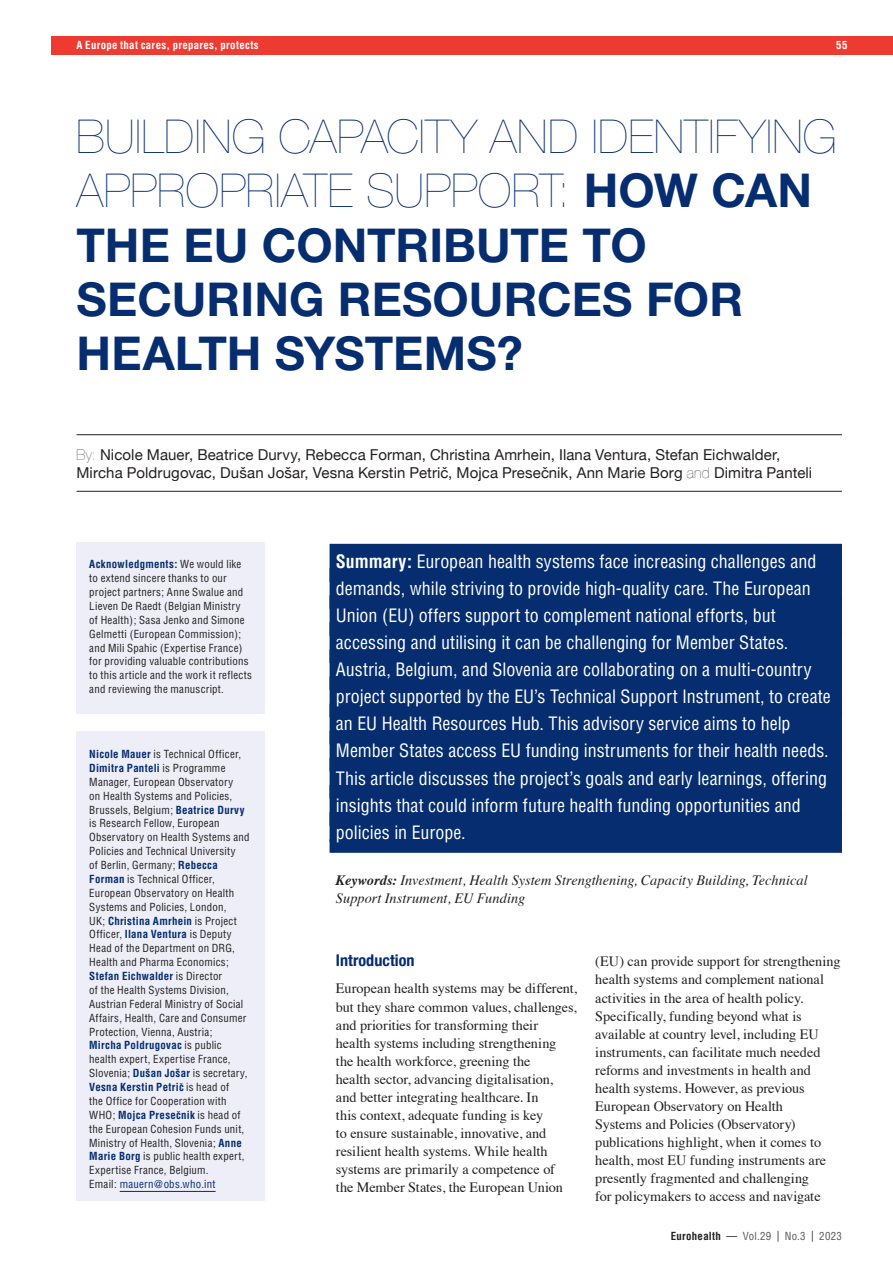
<style>
.page{position:relative;width:893px;height:1263px;background:#fff}
.page>*{position:absolute;margin:0;border:0;box-sizing:border-box;transform-origin:0 0}
._01_Title{font:700 46.65px/54.2px "Helvetica Neue LT Pro";color:#052d6f}
._04_SummeryBox{font:condensed 18px "Helvetica";color:#fff}
._06_H1{font:700 condensed 16.2px "Helvetica Neue";color:#052d6f}
._02_Authors{font:15px/18px "Helvetica Neue";letter-spacing:.005em;color:#231f20}
._00_Global_font{font:14.25px/18px "Times";letter-spacing:-.005em;color:#231f20}
._04_Keywords{font:italic 14.25px/18px "Times";letter-spacing:.005em;color:#231f20}
._03_Authors_details{font:condensed 10.8px/13.8px "Helvetica";letter-spacing:.025em;color:#231f20}
.t1{font:700 condensed 10.8px "Helvetica";letter-spacing:.03em;color:#fff}
.t2{font:condensed 10.8px "Helvetica";letter-spacing:.025em;color:#57585a}
.s1{font-family:"Helvetica Neue LT Std";font-weight:200}
.s2{font-weight:200}
.s3{font-weight:700;color:#052d6f}
.s4{font-family:"Helvetica Neue";font-stretch:normal;color:#052d6f}
.s5{color:#052d6f}
.s6{font-weight:700}
.s7{font-weight:700;color:#231f20}
.s8{color:#231f20}
</style>
<div class="page">
<div style="left:51px;top:36px;width:842px;height:18px;background:#ee3b32"></div>
<hr style="left:77px;top:434px;width:765px;height:1px;background:#231f20">
<hr style="left:77px;top:491px;width:765px;height:1px;background:#231f20">
<div style="left:330px;top:544px;width:512px;height:27px;background:#052d6f"></div>
<div style="left:330px;top:571px;width:512px;height:27px;background:#052d6f"></div>
<div style="left:330px;top:598px;width:512px;height:27px;background:#052d6f"></div>
<div style="left:330px;top:625px;width:512px;height:27px;background:#052d6f"></div>
<div style="left:330px;top:652px;width:512px;height:27px;background:#052d6f"></div>
<div style="left:330px;top:679px;width:512px;height:27px;background:#052d6f"></div>
<div style="left:330px;top:706px;width:512px;height:27px;background:#052d6f"></div>
<div style="left:330px;top:733px;width:512px;height:28px;background:#052d6f"></div>
<div style="left:330px;top:761px;width:512px;height:27px;background:#052d6f"></div>
<div style="left:330px;top:788px;width:512px;height:27px;background:#052d6f"></div>
<div style="left:330px;top:815px;width:512px;height:27px;background:#052d6f"></div>
<div style="left:330px;top:839px;width:512px;height:14px;background:#052d6f"></div>
<div style="left:77px;top:731px;width:188px;height:470px;background:#edeef7"></div>
<hr style="left:120px;top:1191px;width:96px;height:1px;background:#052d6f">
<div style="left:77px;top:542px;width:188px;height:171px;background:#edeef7"></div>
<p class="t1" style="left:77px;top:39px;width:184px">A Europe that cares, prepares, protects</p>
<p class="t1" style="left:836px;top:39px;width:13px">55</p>
<p class="_01_Title" style="left:77px;top:108px;width:762px"><span class="s1">BUILDING CAPACITY AND IDENTIFYING<br>APPROPRIATE SUPPORT:</span> HOW CAN<br>THE EU CONTRIBUTE TO<br>SECURING RESOURCES FOR<br>HEALTH SYSTEMS?</p>
<p class="_02_Authors" style="left:77px;top:445px;width:737px"><span class="s2">By:</span> Nicole Mauer, Beatrice Durvy, Rebecca Forman, Christina Amrhein, Ilana Ventura, Stefan Eichwalder,<br>Mircha Poldrugovac, Dušan Jošar, Vesna Kerstin Petrič, Mojca Presečnik, Ann Marie Borg <span class="s2">and</span> Dimitra Panteli</p>
<p class="_03_Authors_details" style="left:89px;top:557px;width:164px"><span class="s3">Acknowledgments:</span> We would like to extend sincere thanks to our project partners; Anne Swalue and Lieven De Raedt (Belgian Ministry of Health); Sasa Jenko and Simone Gelmetti (European Commission); and Mili Spahic (Expertise France) for providing valuable contributions to this article and the work it reflects and reviewing the manuscript.</p>
<p class="_03_Authors_details" style="left:89px;top:747px;width:162px"><span class="s3">Nicole Mauer</span> is Technical Officer,<br><span class="s3">Dimitra Panteli</span> is Programme<br>Manager, European Observatory<br>on Health Systems and Policies,<br>Brussels, Belgium; <span class="s3">Beatrice Durvy </span>is Research Fellow, European<br>Observatory on Health Systems and<br>Policies and Technical University<br>of Berlin, Germany; <span class="s3">Rebecca<br>Forman</span> is Technical Officer,<br>European Observatory on Health<br>Systems and Policies, London,<br>UK; <span class="s3">Christina Amrhein</span> is Project<br>Officer, <span class="s3">Ilana Ventura</span> is Deputy<br>Head of the Department on DRG,<br>Health and Pharma Economics;<br><span class="s3">Stefan Eichwalder</span> is Director<br>of the Health Systems Division,<br>Austrian Federal Ministry of Social<br>Affairs, Health, Care and Consumer<br>Protection, Vienna, Austria;<br><span class="s3">Mircha Poldrugovac</span> is public health expert, Expertise France,<br>Slovenia; <span class="s3">Dušan Jošar</span> is secretary,<br><span class="s3">Vesna Kerstin Petric</span><span class="s4">̌</span>is head of<br>the Office for Cooperation with<br>WHO; <span class="s3">Mojca Presec</span><span class="s4">̌</span><span class="s3">nik</span> is head of the European Cohesion Funds unit,<br>Ministry of Health, Slovenia; <span class="s3">Anne<br>Marie Borg</span> is public health expert,<br>Expertise France, Belgium.<br>Email: <span class="s5">mauern@obs.who.int</span></p>
<p class="_04_SummeryBox" style="left:336px;top:550px;width:482px"><span class="s6">Summary:</span> European health systems face increasing challenges and</p>
<p class="_04_SummeryBox" style="left:336px;top:577px;width:476px">demands, while striving to provide high-quality care. The European</p>
<p class="_04_SummeryBox" style="left:336px;top:604px;width:441px">Union (EU) offers support to complement national efforts, but</p>
<p class="_04_SummeryBox" style="left:336px;top:631px;width:454px">accessing and utilising it can be challenging for Member States.</p>
<p class="_04_SummeryBox" style="left:336px;top:658px;width:477px">Austria, Belgium, and Slovenia are collaborating on a multi-country</p>
<p class="_04_SummeryBox" style="left:336px;top:685px;width:496px">project supported by the EU’s Technical Support Instrument, to create</p>
<p class="_04_SummeryBox" style="left:336px;top:712px;width:456px">an EU Health Resources Hub. This advisory service aims to help</p>
<p class="_04_SummeryBox" style="left:336px;top:740px;width:494px">Member States access EU funding instruments for their health needs.</p>
<p class="_04_SummeryBox" style="left:336px;top:767px;width:493px">This article discusses the project’s goals and early learnings, offering</p>
<p class="_04_SummeryBox" style="left:336px;top:794px;width:466px">insights that could inform future health funding opportunities and</p>
<p class="_04_SummeryBox" style="left:336px;top:821px;width:131px">policies in Europe.</p>
<p class="_04_Keywords" style="left:336px;top:870px;width:473px"><span class="s6">Keywords:</span> Investment, Health System Strengthening, Capacity Building, Technical<br>Support Instrument, EU Funding</p>
<p class="_06_H1" style="left:336px;top:951px;width:80px">Introduction</p>
<p class="_00_Global_font" style="left:336px;top:978px;width:243px">European health systems may be different, but they share common values, challenges, and priorities for transforming their<br>health systems including strengthening the health workforce, greening the<br>health sector, advancing digitalisation, and better integrating healthcare. In<br>this context, adequate funding is key<br>to ensure sustainable, innovative, and resilient health systems. While health systems are primarily a competence of<br>the Member States, the European Union</p>
<p class="_00_Global_font" style="left:595px;top:951px;width:247px">(EU) can provide support for strengthening health systems and complement national activities in the area of health policy.<br>Specifically, funding beyond what is available at country level, including EU instruments, can facilitate much needed reforms and investments in health and health systems. However, as previous European Observatory on Health<br>Systems and Policies (Observatory) publications highlight, when it comes to health, most EU funding instruments are presently fragmented and challenging<br>for policymakers to access and navigate</p>
<p class="t2" style="left:671px;top:1229px;width:173px"><span class="s7">Eurohealth</span> <span class="s8">—</span> Vol.29 <span class="s8">|</span> No.3 <span class="s8">|</span> 2023</p>
</div>
